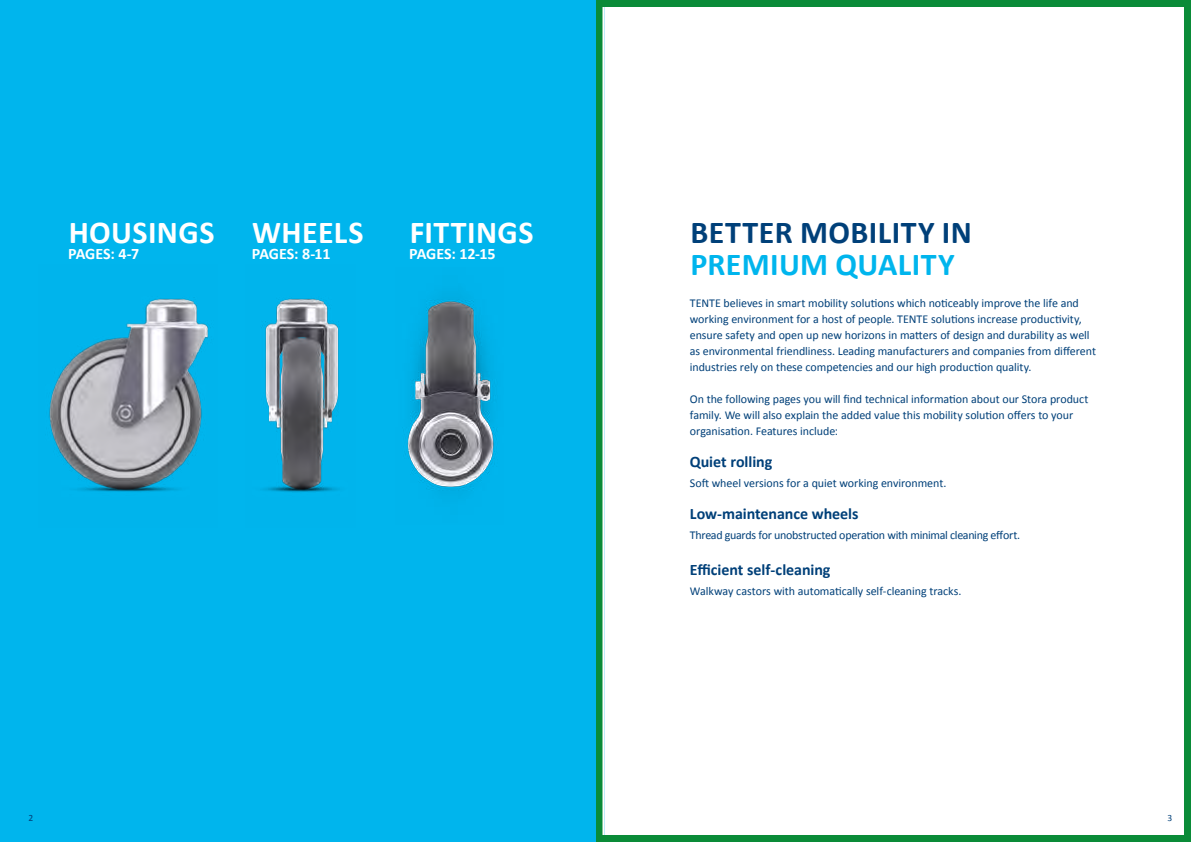
<style>
.page{position:relative;width:1191px;height:842px;background:#fff}
.page>*{position:absolute;margin:0;border:0;box-sizing:border-box;transform-origin:0 0}
.t1{font:700 32px "Calibri";letter-spacing:.01em;color:#fff}
.t2{font:700 32px "Calibri";letter-spacing:.015em;color:#004079}
.t3{font:700 32px "Calibri";letter-spacing:.01em;color:#00b5ed}
.t4{font:700 16px "Calibri";letter-spacing:-.005em;color:#004079}
.t5{font:700 16px "Calibri";letter-spacing:-.01em;color:#fff}
.t6{font:12px/16px "Calibri";letter-spacing:-.005em;color:#004079}
.t7{font:12px "Calibri";letter-spacing:-.025em;color:#004079}
.t8{font:9.5px "Calibri";color:#004079}
</style>
<div class="page">
<div style="left:595px;top:0;width:596px;height:842px;border:7px solid #0a8b38"></div>
<div style="left:0;top:0;width:595px;height:842px;background:#00b5ed"></div>
<img style="left:262px;top:298px;width:78px;height:194px">
<img style="left:49px;top:298px;width:162px;height:194px">
<img style="left:407px;top:297px;width:90px;height:194px">
<h1 class="t1" style="left:69px;top:212px;width:147px">HOUSINGS</h1>
<h2 class="t5" style="left:68px;top:243px;width:73px">PAGES: 4-7</h2>
<h1 class="t1" style="left:252px;top:212px;width:113px">WHEELS</h1>
<h2 class="t5" style="left:252px;top:243px;width:80px">PAGES: 8-11</h2>
<h1 class="t1" style="left:410px;top:212px;width:125px">FITTINGS</h1>
<h2 class="t5" style="left:409px;top:243px;width:88px">PAGES: 12-15</h2>
<p class="t8" style="left:28px;top:812px;width:6px">2</p>
<h1 class="t2" style="left:690px;top:212px;width:283px">BETTER MOBILITY IN</h1>
<h1 class="t3" style="left:690px;top:244px;width:266px">PREMIUM QUALITY</h1>
<p class="t6" style="left:690px;top:295px;width:408px">TENTE believes in smart mobility solutions which noticeably improve the life and working environment for a host of people. TENTE solutions increase productivity, ensure safety and open up new horizons in matters of design and durability as well as environmental friendliness. Leading manufacturers and companies from different industries rely on these competencies and our high production quality.</p>
<p class="t6" style="left:690px;top:391px;width:400px">On the following pages you will find technical information about our Stora product family. We will also explain the added value this mobility solution offers to your organisation. Features include:</p>
<h2 class="t4" style="left:690px;top:451px;width:84px">Quiet rolling</h2>
<p class="t6" style="left:690px;top:475px;width:258px">Soft wheel versions for a quiet working environment.</p>
<h2 class="t4" style="left:690px;top:503px;width:170px">Low-maintenance wheels</h2>
<p class="t7" style="left:690px;top:527px;width:332px">Thread guards for unobstructed operation with minimal cleaning effort.</p>
<h2 class="t4" style="left:690px;top:559px;width:142px">Efficient self-cleaning</h2>
<p class="t6" style="left:690px;top:583px;width:273px">Walkway castors with automatically self-cleaning tracks.</p>
<p class="t8" style="left:1167px;top:812px;width:6px">3</p>
</div>
